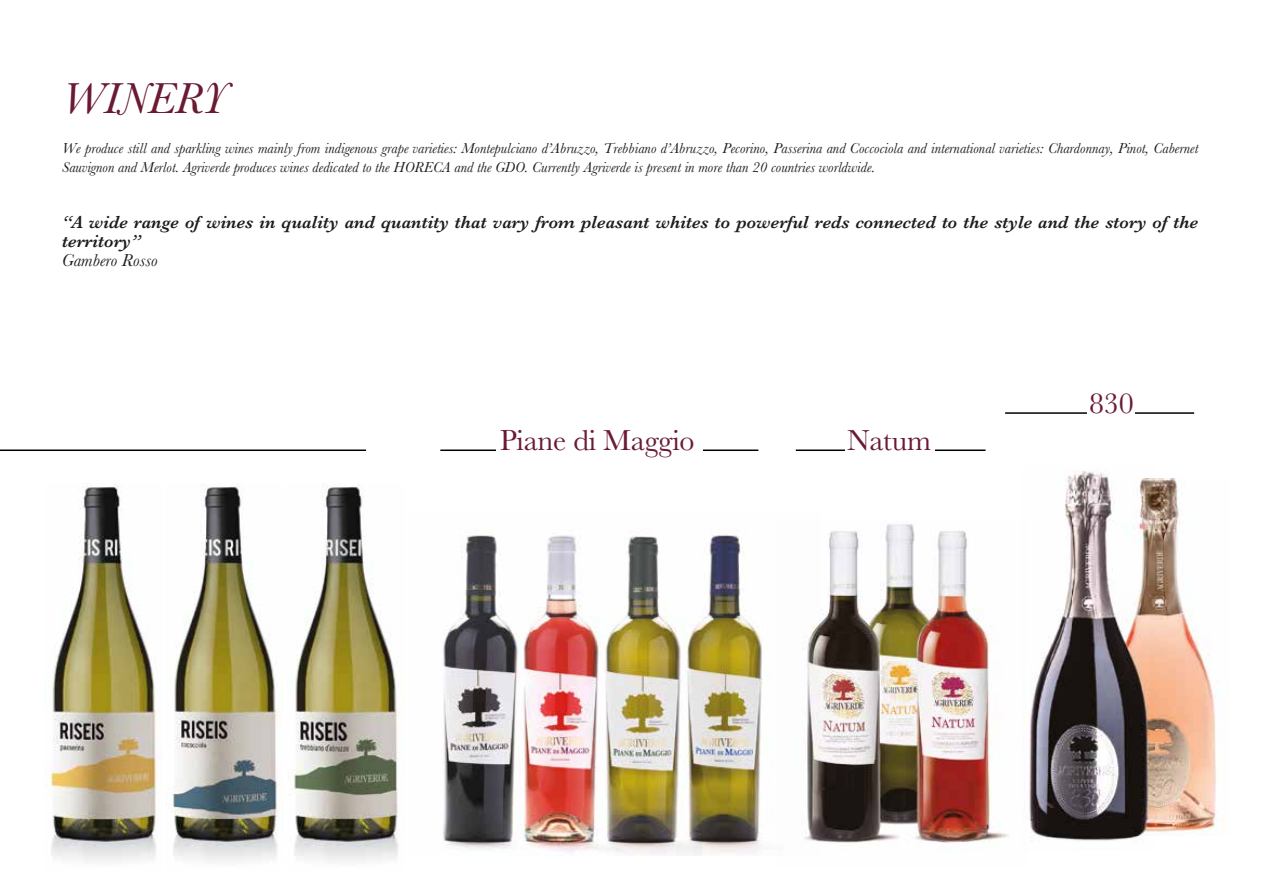
<style>
.page{position:relative;width:1263px;height:893px;background:#fff}
.page>*{position:absolute;margin:0;border:0;box-sizing:border-box;transform-origin:0 0}
.t1{font:italic 45px "Baskerville";letter-spacing:-.01em;color:#6a1b32}
.t2{font:30px "Baskerville";letter-spacing:-.01em;color:#6a1b32}
.t3{font:italic 600 18px/18.8px "Baskerville";color:#1d1d1b}
.t4{font:italic 18px "Baskerville";color:#1d1d1b}
.t5{font:italic 15px/18.8px "Baskerville";color:#1d1d1b}
</style>
<div class="page">
<img style="left:45px;top:484px;width:117px;height:378px">
<img style="left:166px;top:484px;width:113px;height:378px">
<img style="left:288px;top:484px;width:112px;height:378px">
<hr style="left:0;top:449px;width:366px;height:2px;background:#000">
<hr style="left:1005px;top:412px;width:189px;height:2px;background:#000">
<img style="left:443px;top:533px;width:327px;height:322px">
<img style="left:1155px;top:478px;width:70px;height:357px">
<img style="left:1025px;top:470px;width:130px;height:371px">
<img style="left:802px;top:521px;width:207px;height:328px">
<hr style="left:440px;top:449px;width:318px;height:2px;background:#000">
<div style="left:496px;top:442px;width:207px;height:14px;background:#fff"></div>
<hr style="left:796px;top:449px;width:190px;height:2px;background:#000">
<div style="left:845px;top:442px;width:90px;height:14px;background:#fff"></div>
<div style="left:1087px;top:405px;width:48px;height:14px;background:#fff"></div>
<h1 class="t1" style="left:63px;top:69px;width:167px">WINERY</h1>
<p class="t5" style="left:62px;top:139px;width:1137px">We produce still and sparkling wines mainly from indigenous grape varieties: Montepulciano d’Abruzzo, Trebbiano d’Abruzzo, Pecorino, Passerina and Coccociola and international varieties: Chardonnay, Pinot, Cabernet<br>Sauvignon and Merlot. Agriverde produces wines dedicated to the HORECA and the GDO. Currently Agriverde is present in more than 20 countries worldwide.</p>
<p class="t3" style="left:62px;top:213px;width:1137px">“A wide range of wines in quality and quantity that vary from pleasant whites to powerful reds connected to the style and the story of the territory”</p>
<p class="t4" style="left:62px;top:248px;width:97px">Gambero Rosso</p>
<h2 class="t2" style="left:500px;top:422px;width:196px">Piane di Maggio</h2>
<h2 class="t2" style="left:847px;top:422px;width:86px">Natum</h2>
<h2 class="t2" style="left:1089px;top:384px;width:46px">830</h2>
</div>
